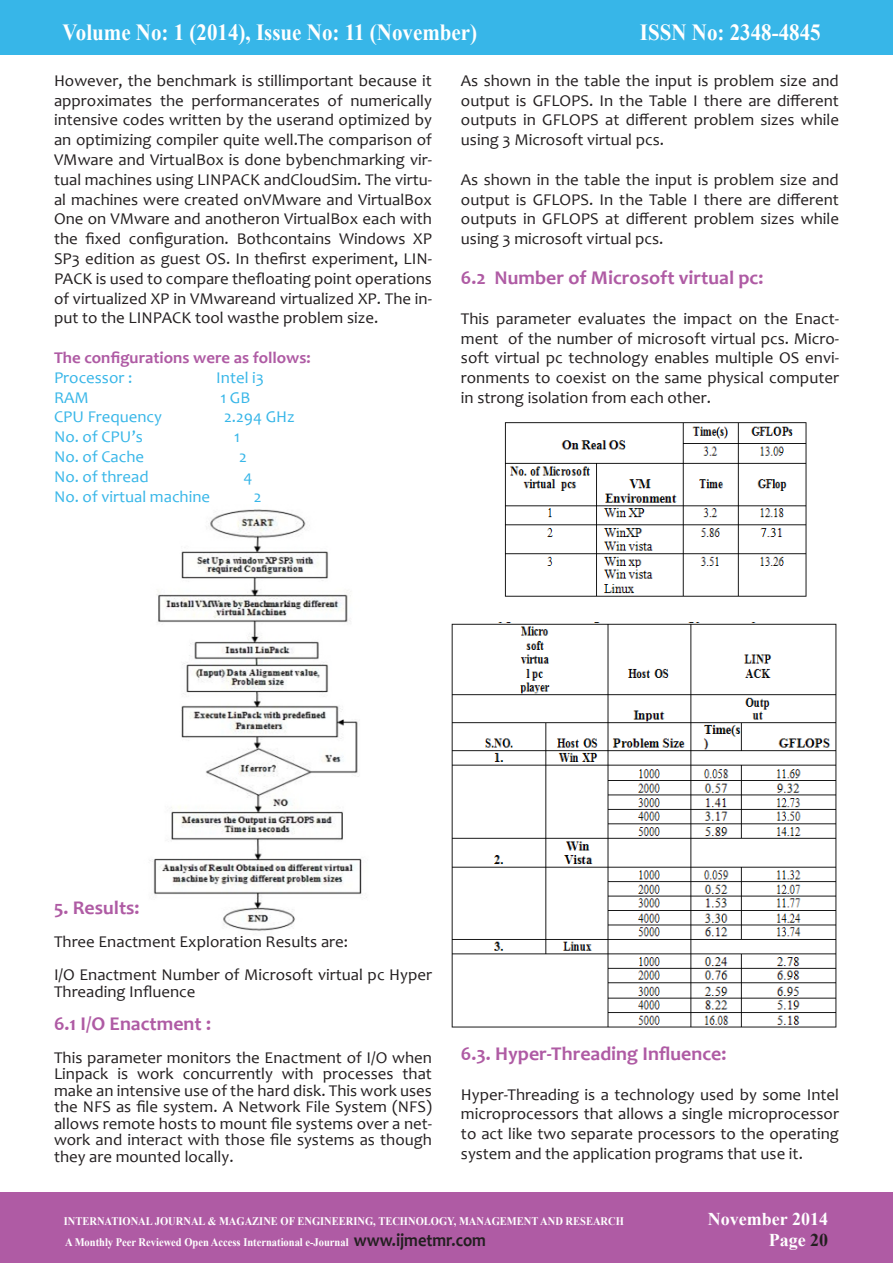
<style>
.page{position:relative;width:893px;height:1263px;background:#fff}
.page>*{position:absolute;margin:0;border:0;box-sizing:border-box;transform-origin:0 0}
.t1{font:700 23.1px "Times New Roman";color:#fff;scale:.91 1}
.t2{font:700 19.5px "Candara";color:#af5ba4}
.t3{font:700 18.15px "Arial";letter-spacing:.11em;color:#fff;scale:.81 1}
.t4{font:700 18px "Times New Roman";color:#fff}
.t5{font:16.5px/19.8px "Candara";color:#231f20;text-align:justify}
.t6{font:16.5px "Candara";color:#37b6e8}
.t7{font:700 16.5px "Candara";color:#af5ba4}
.t8{font:700 16.5px "Arial";color:#fff}
.t9{font:700 11.55px "Times New Roman";color:#fff;scale:.91 1}
.s1{font-family:"Candara";font-size:18.15px;color:#231f20}
.s2{color:#231f20}
.s3{font-weight:400;font-size:18px}
.s4{font-size:16.5px}
</style>
<div class="page">
<img style="left:149px;top:509px;width:218px;height:422px">
<img style="left:504px;top:422px;width:303px;height:175px">
<img style="left:451px;top:622px;width:386px;height:406px">
<div style="left:0;top:0;width:893px;height:54px;background:#37b6e8"></div>
<div style="left:0;top:1193px;width:893px;height:70px;background:#af5ba4"></div>
<p class="t1" style="left:63px;top:16px;width:457px">Volume No: 1 (2014), Issue No: 11 (November)</p>
<p class="t1" style="left:640px;top:16px;width:200px">ISSN No: 2348-4845</p>
<p class="t1" style="left:68px;top:16px;width:458px">Volume No: 3 (2014), Issue No: 12 (November)</p>
<p class="t1" style="left:752px;top:16px;width:78px">20 3706</p>
<p class="t5" style="left:54px;top:70px;width:380px">However, the benchmark is stillimportant because it approximates the performancerates of numerically intensive codes written by the userand optimized by an optimizing compiler quite well.The comparison of VMware and VirtualBox is done bybenchmarking vir&shy;tual machines using LINPACK andCloudSim. The virtu&shy;al machines were created onVMware and VirtualBox One on VMware and anotheron VirtualBox each with the fixed configuration. Bothcontains Windows XP SP3 edition as guest OS. In thefirst experiment, LIN-PACK is used to compare thefloating point operations of virtualized XP in VMwareand virtualized XP. The in&shy;put to the LINPACK tool wasthe problem size.</p>
<p class="t7" style="left:54px;top:347px;width:258px">The configurations were as follows:</p>
<p class="t6" style="left:54px;top:367px;width:80px">Processor :</p>
<p class="t6" style="left:216px;top:367px;width:49px">Intel i3</p>
<p class="t6" style="left:54px;top:387px;width:36px">RAM</p>
<p class="t6" style="left:220px;top:387px;width:31px">1 GB</p>
<p class="t6" style="left:54px;top:407px;width:110px">CPU Frequency</p>
<p class="t6" style="left:224px;top:407px;width:72px">2.294 GHz</p>
<p class="t6" style="left:54px;top:426px;width:90px">No. of CPU’s</p>
<p class="t6" style="left:234px;top:426px;width:7px">1</p>
<p class="t6" style="left:54px;top:446px;width:92px">No. of Cache</p>
<p class="t6" style="left:239px;top:446px;width:9px">2</p>
<p class="t6" style="left:54px;top:466px;width:96px">No. of thread</p>
<p class="t6" style="left:244px;top:466px;width:10px">4</p>
<p class="t6" style="left:54px;top:486px;width:158px">No. of virtual machine</p>
<p class="t6" style="left:254px;top:486px;width:9px">2</p>
<p class="t5" style="left:461px;top:70px;width:380px">As shown in the table the input is problem size and output is GFLOPS. In the Table I there are different outputs in GFLOPS at different problem sizes while using 3 Microsoft virtual pcs.</p>
<p class="t5" style="left:461px;top:169px;width:380px">As shown in the table the input is problem size and output is GFLOPS. In the Table I there are different outputs in GFLOPS at different problem sizes while using 3 microsoft virtual pcs.</p>
<p class="t2" style="left:461px;top:265px;width:304px">6.2 Number of Microsoft virtual pc:</p>
<p class="t5" style="left:461px;top:308px;width:380px">This parameter evaluates the impact on the Enact&shy;ment of the number of microsoft virtual pcs. Micro&shy;soft virtual pc technology enables multiple OS envi&shy;ronments to coexist on the same physical computer in strong isolation from each other.</p>
<p class="t2" style="left:54px;top:895px;width:87px">5. Results:</p>
<p class="t5" style="left:54px;top:932px;width:296px">Three Enactment Exploration Results are:</p>
<p class="t5" style="left:54px;top:966px;width:380px;line-height:16.5px">I/O Enactment Number of Microsoft virtual pc Hyper<br>Threading Influence</p>
<p class="t2" style="left:54px;top:1011px;width:159px">6.1 I/O Enactment :</p>
<p class="t5" style="left:54px;top:1049px;width:380px;line-height:16.5px">This parameter monitors the Enactment of I/O when Linpack is work concurrently with processes that make an intensive use of the hard disk. This work uses the NFS as file system. A Network File System (NFS) allows remote hosts to mount file systems over a net&shy;work and interact with those file systems as though they are mounted locally.</p>
<p class="t2" style="left:461px;top:1041px;width:267px">6.3. Hyper-Threading Influence:</p>
<p class="t5" style="left:461px;top:1084px;width:380px">Hyper-Threading is a technology used by some Intel microprocessors that allows a single microprocessor to act like two separate processors to the operating system and the application programs that use it.</p>
<p class="t9" style="left:64px;top:1213px;width:617px">INTERNATIONAL JOURNAL &amp; MAGAZINE OF ENGINEERING, TECHNOLOGY, MANAGEMENT AND RESEARCH</p>
<p class="t4" style="left:708px;top:1206px;width:122px">November 2014</p>
<p class="t9" style="left:65px;top:1234px;width:464px">A Monthly Peer Reviewed Open Access International e-Journal <span class="s1">www.ijmetmr.com</span></p>
<p class="t4" style="left:769px;top:1228px;width:61px">Page <span class="s2">20</span></p>
<p class="t3" style="left:80px;top:1211px;width:311px">YUVA ENGINEERS <span class="s3">|</span> <span class="s4">NOVEMBER</span></p>
<p class="t8" style="left:352px;top:1213px;width:38px">2014</p>
<p class="t8" style="left:765px;top:1213px;width:64px">PAGE <span class="s2">23</span></p>
</div>
